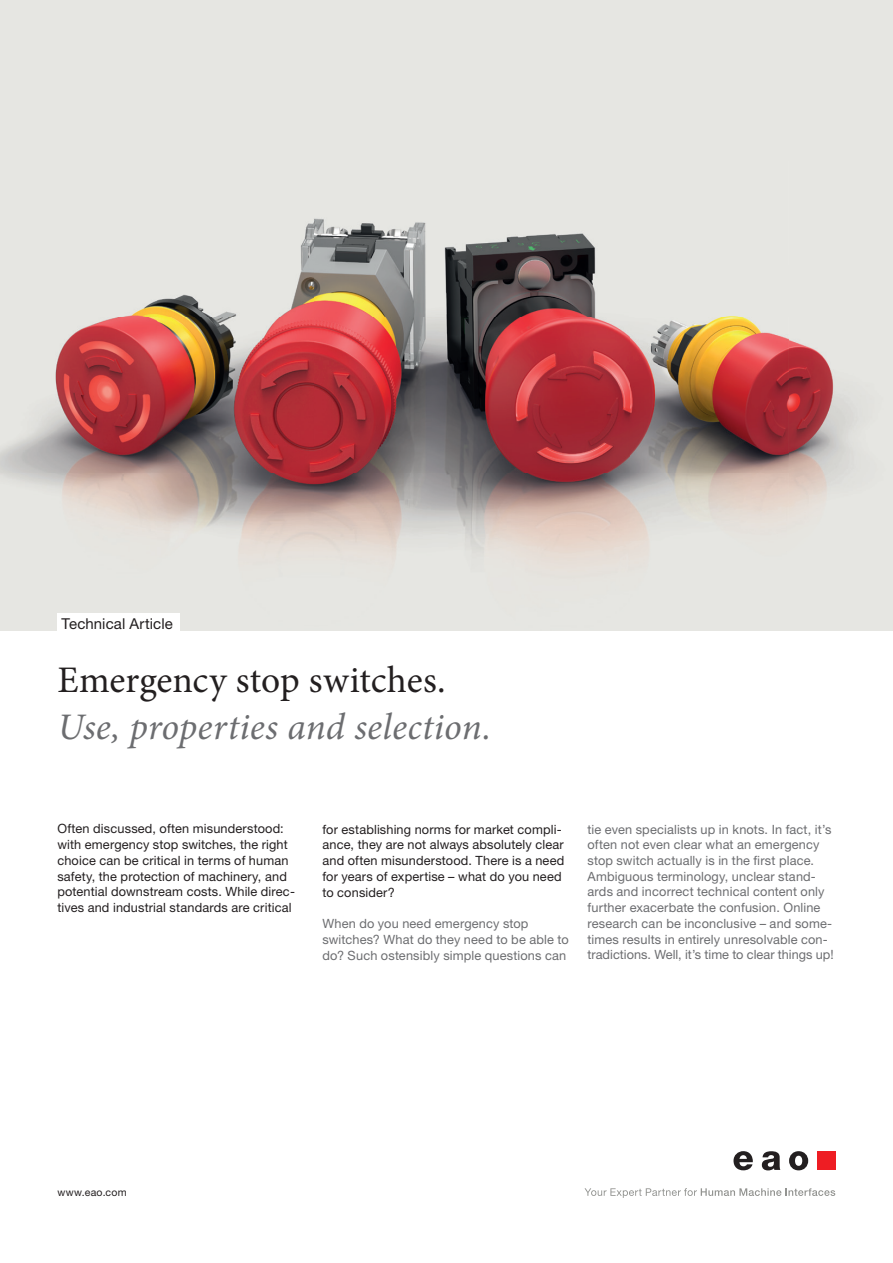
<style>
.page{position:relative;width:893px;height:1263px;background:#fff}
.page>*{position:absolute;margin:0;border:0;box-sizing:border-box;transform-origin:0 0}
.t1{font:italic 37.5px "Minion Pro";color:#6c6d70}
.t2{font:37.5px "Minion Pro";color:#231f20}
.t3{font:15px "Helvetica Neue LT Std";letter-spacing:.005em;color:#231f20}
.t4{font:12.75px/15.8px "Helvetica Neue LT Std";letter-spacing:.01em;color:#6c6d70}
.t5{font:12.75px/15.8px "Helvetica Neue LT Std";letter-spacing:.01em;color:#231f20}
.t6{font:10.5px "Helvetica Neue LT Std";letter-spacing:.025em;color:#231f20}
</style>
<div class="page">
<svg style="left:584px;top:1188px;width:251px;height:10px"></svg>
<div style="left:817px;top:1151px;width:19px;height:19px;background:#ee1d23"></div>
<svg style="left:789px;top:1151px;width:19px;height:19px"></svg>
<svg style="left:762px;top:1151px;width:18px;height:19px"></svg>
<svg style="left:733px;top:1151px;width:20px;height:19px"></svg>
<img style="left:0;top:5px;width:893px;height:625px">
<div style="left:57px;top:613px;width:123px;height:31px;background:#fff"></div>
<p class="t3" style="left:62px;top:614px;width:113px">Technical Article</p>
<h1 class="t2" style="left:57px;top:655px;width:390px">Emergency stop switches.</h1>
<h1 class="t1" style="left:57px;top:701px;width:435px">Use, properties and selection.</h1>
<p class="t5" style="left:57px;top:821px;width:239px">Often discussed, often misunderstood: with emergency stop switches, the right choice can be critical in terms of human safety, the protection of machinery, and potential downstream costs. While direc&shy;tives and industrial standards are critical</p>
<p class="t5" style="left:322px;top:821px;width:243px">for establishing norms for market compli&shy;ance, they are not always absolutely clear and often misunderstood. There is a need for years of expertise – what do you need to consider?</p>
<p class="t4" style="left:322px;top:915px;width:248px">When do you need emergency stop switches? What do they need to be able to do? Such ostensibly simple questions can</p>
<p class="t4" style="left:587px;top:821px;width:248px">tie even specialists up in knots. In fact, it’s often not even clear what an emergency stop switch actually is in the first place.<br>Ambiguous terminology, unclear stand&shy;ards and incorrect technical content only further exacerbate the confusion. Online research can be inconclusive – and some&shy;times results in entirely unresolvable con&shy;tradictions. Well, it’s time to clear things up!</p>
<p class="t6" style="left:57px;top:1186px;width:71px">www.eao.com</p>
</div>
